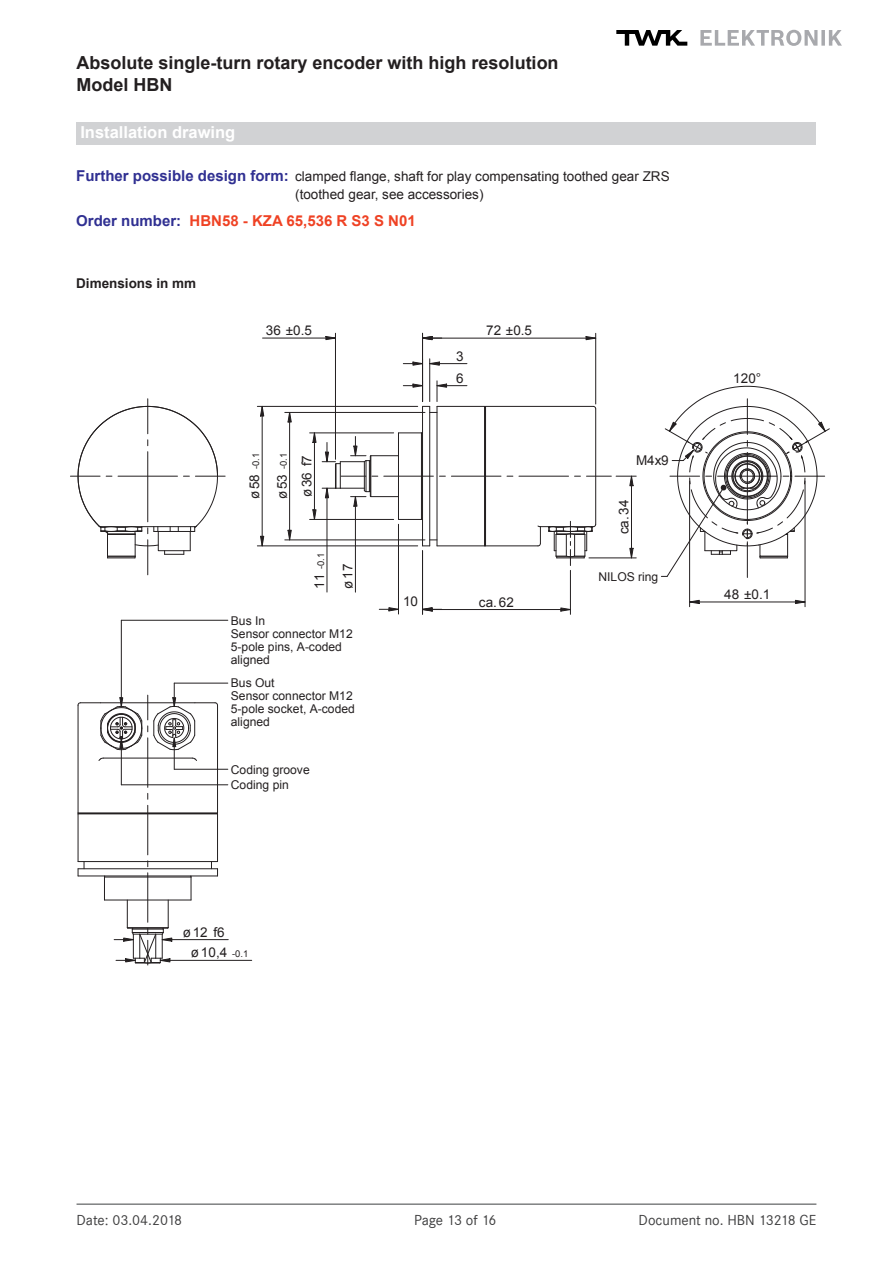
<style>
.page{position:relative;width:893px;height:1263px;background:#fff}
.page>*{position:absolute;margin:0;border:0;box-sizing:border-box;transform-origin:0 0}
.t1{font:700 18px/21.6px "Arial";color:#231f20}
.t2{font:700 16.5px "Arial";color:#fff}
.t3{font:15px "Corporate S";color:#3e3e3f}
.t4{font:700 15px "Arial";color:#ef4224}
.t5{font:13.5px/22px "Arial";color:#231f20}
.t6{font:700 13.5px "Arial";color:#231f20}
.t7{font:12.15px/13px "Arial";color:#231f20}
.t8{font:9.45px "Arial";color:#231f20}
.s1{font-weight:700;font-size:15px;color:#303092}
.s2{color:#303092}
.s3{font-size:13.5px}
.s4{font-size:9.45px}
</style>
<div class="page">
<hr style="left:77px;top:1203px;width:739px;height:2px;background:#7e8081">
<svg style="left:616px;top:30px;width:71px;height:16px"></svg>
<svg style="left:700px;top:30px;width:142px;height:16px"></svg>
<hr style="left:422px;top:406px;width:1px;height:140px;background:#231f20">
<hr style="left:429px;top:406px;width:1px;height:140px;background:#231f20">
<hr style="left:437px;top:406px;width:1px;height:140px;background:#231f20">
<hr style="left:484px;top:406px;width:1px;height:140px;background:#231f20">
<hr style="left:437px;top:406px;width:48px;height:1px;background:#231f20">
<hr style="left:437px;top:545px;width:48px;height:1px;background:#231f20">
<svg style="left:423px;top:539px;width:14px;height:7px"></svg>
<hr style="left:540px;top:526px;width:53px;height:1px;background:#231f20">
<hr style="left:595px;top:409px;width:1px;height:115px;background:#231f20">
<hr style="left:485px;top:406px;width:1px;height:140px;background:#231f20">
<hr style="left:485px;top:406px;width:108px;height:1px;background:#231f20">
<hr style="left:485px;top:545px;width:53px;height:1px;background:#231f20">
<svg style="left:592px;top:405px;width:5px;height:5px"></svg>
<svg style="left:537px;top:525px;width:4px;height:22px"></svg>
<hr style="left:429px;top:359px;width:1px;height:43px;background:#231f20">
<svg style="left:403px;top:361px;width:37px;height:5px"></svg>
<hr style="left:430px;top:363px;width:37px;height:1px;background:#231f20">
<svg style="left:403px;top:381px;width:44px;height:32px"></svg>
<hr style="left:437px;top:385px;width:30px;height:1px;background:#231f20">
<svg style="left:585px;top:336px;width:12px;height:5px"></svg>
<hr style="left:595px;top:333px;width:1px;height:71px;background:#231f20">
<hr style="left:422px;top:338px;width:174px;height:1px;background:#231f20">
<hr style="left:147px;top:399px;width:1px;height:35px;background:#231f20">
<hr style="left:147px;top:540px;width:1px;height:35px;background:#231f20">
<hr style="left:70px;top:476px;width:30px;height:1px;background:#231f20">
<svg style="left:77px;top:405px;width:141px;height:153px"></svg>
<hr style="left:195px;top:476px;width:30px;height:1px;background:#231f20">
<hr style="left:384px;top:476px;width:49px;height:1px;background:#231f20">
<hr style="left:451px;top:476px;width:50px;height:1px;background:#231f20">
<hr style="left:519px;top:476px;width:50px;height:1px;background:#231f20">
<svg style="left:690px;top:599px;width:10px;height:5px"></svg>
<svg style="left:795px;top:599px;width:10px;height:5px"></svg>
<hr style="left:689px;top:481px;width:1px;height:126px;background:#231f20">
<hr style="left:805px;top:481px;width:1px;height:126px;background:#231f20">
<hr style="left:690px;top:602px;width:115px;height:1px;background:#231f20">
<svg style="left:661px;top:386px;width:169px;height:191px"></svg>
<hr style="left:398px;top:524px;width:1px;height:90px;background:#231f20">
<svg style="left:379px;top:607px;width:19px;height:5px"></svg>
<hr style="left:310px;top:432px;width:84px;height:1px;background:#231f20">
<hr style="left:310px;top:519px;width:84px;height:1px;background:#231f20">
<svg style="left:260px;top:405px;width:5px;height:12px"></svg>
<svg style="left:260px;top:535px;width:5px;height:12px"></svg>
<hr style="left:257px;top:406px;width:161px;height:1px;background:#231f20">
<hr style="left:257px;top:545px;width:161px;height:1px;background:#231f20">
<hr style="left:262px;top:406px;width:1px;height:140px;background:#231f20">
<hr style="left:147px;top:805px;width:1px;height:50px;background:#231f20">
<hr style="left:147px;top:873px;width:1px;height:49px;background:#231f20">
<hr style="left:104px;top:899px;width:87px;height:1px;background:#231f20">
<hr style="left:78px;top:875px;width:140px;height:1px;background:#231f20">
<hr style="left:78px;top:868px;width:140px;height:1px;background:#231f20">
<hr style="left:78px;top:861px;width:140px;height:1px;background:#231f20">
<hr style="left:104px;top:877px;width:87px;height:1px;background:#231f20">
<hr style="left:78px;top:814px;width:1px;height:47px;background:#231f20">
<hr style="left:217px;top:814px;width:1px;height:47px;background:#231f20">
<svg style="left:78px;top:861px;width:7px;height:15px"></svg>
<svg style="left:211px;top:861px;width:7px;height:15px"></svg>
<svg style="left:104px;top:876px;width:1px;height:23px"></svg>
<svg style="left:190px;top:876px;width:2px;height:24px"></svg>
<hr style="left:121px;top:784px;width:107px;height:1px;background:#231f20">
<hr style="left:121px;top:620px;width:1px;height:86px;background:#231f20">
<hr style="left:121px;top:620px;width:107px;height:1px;background:#231f20">
<hr style="left:174px;top:769px;width:54px;height:1px;background:#231f20">
<svg style="left:77px;top:683px;width:142px;height:132px"></svg>
<hr style="left:174px;top:683px;width:54px;height:1px;background:#231f20">
<svg style="left:548px;top:521px;width:49px;height:44px"></svg>
<svg style="left:423px;top:607px;width:19px;height:5px"></svg>
<svg style="left:560px;top:607px;width:10px;height:5px"></svg>
<hr style="left:422px;top:551px;width:1px;height:63px;background:#231f20">
<hr style="left:570px;top:570px;width:1px;height:44px;background:#231f20">
<hr style="left:422px;top:609px;width:148px;height:1px;background:#231f20">
<svg style="left:629px;top:547px;width:5px;height:12px"></svg>
<hr style="left:589px;top:557px;width:47px;height:1px;background:#231f20">
<svg style="left:586px;top:472px;width:50px;height:15px"></svg>
<hr style="left:631px;top:476px;width:1px;height:82px;background:#231f20">
<svg style="left:325px;top:336px;width:10px;height:4px"></svg>
<hr style="left:335px;top:333px;width:1px;height:126px;background:#231f20">
<hr style="left:422px;top:333px;width:1px;height:69px;background:#231f20">
<hr style="left:263px;top:338px;width:72px;height:1px;background:#231f20">
<svg style="left:423px;top:336px;width:19px;height:5px"></svg>
<hr style="left:355px;top:497px;width:1px;height:95px;background:#231f20">
<svg style="left:312px;top:432px;width:110px;height:92px"></svg>
<hr style="left:327px;top:488px;width:1px;height:104px;background:#231f20">
<hr style="left:162px;top:939px;width:66px;height:1px;background:#231f20">
<hr style="left:160px;top:960px;width:92px;height:1px;background:#231f20">
<svg style="left:114px;top:900px;width:59px;height:65px"></svg>
<svg style="left:287px;top:411px;width:5px;height:12px"></svg>
<svg style="left:287px;top:529px;width:5px;height:12px"></svg>
<hr style="left:285px;top:412px;width:140px;height:1px;background:#231f20">
<hr style="left:285px;top:539px;width:140px;height:1px;background:#231f20">
<hr style="left:289px;top:412px;width:1px;height:128px;background:#231f20">
<div style="left:76px;top:122px;width:740px;height:23px;background:#d1d2d4"></div>
<h1 class="t1" style="left:77px;top:53px;width:484px">Absolute single-turn rotary encoder with high resolution<br>Model HBN</h1>
<p class="t2" style="left:80px;top:121px;width:156px">Installation drawing</p>
<p class="t5" style="left:295px;top:167px;width:376px;line-height:18px;text-indent:-219px"><span class="s1">Further possible design form:</span> clamped flange, shaft for play compensating toothed gear ZRS (toothed gear, see accessories)</p>
<p class="t4" style="left:76px;top:210px;width:341px"><span class="s2">Order number:</span> HBN58 - KZA 65,536 R S3 S N01</p>
<p class="t6" style="left:76px;top:274px;width:122px">Dimensions in mm</p>
<p class="t5" style="left:266px;top:320px;width:47px">36 ±0.5</p>
<p class="t8" style="left:250px;top:489px;width:38px;rotate:-90deg"><span class="s3">58</span> -0.1</p>
<p class="t5" style="left:244px;top:499px;width:10px;rotate:-90deg">ø</p>
<p class="t8" style="left:277px;top:489px;width:38px;rotate:-90deg"><span class="s3">53</span> -0.1</p>
<p class="t5" style="left:271px;top:499px;width:10px;rotate:-90deg">ø</p>
<p class="t5" style="left:296px;top:497px;width:44px;rotate:-90deg">ø36 f7</p>
<p class="t8" style="left:315px;top:569px;width:18px;rotate:-90deg">-0.1</p>
<p class="t5" style="left:308px;top:589px;width:16px;rotate:-90deg">11</p>
<p class="t5" style="left:337px;top:589px;width:27px;rotate:-90deg">ø17</p>
<p class="t7" style="left:231px;top:614px;width:123px">Bus In<br>Sensor connector M12<br>5-pole pins, A-coded aligned</p>
<p class="t7" style="left:231px;top:677px;width:126px">Bus Out<br>Sensor connector M12<br>5-pole socket, A-coded aligned</p>
<p class="t7" style="left:231px;top:763px;width:80px">Coding groove</p>
<p class="t7" style="left:231px;top:778px;width:59px">Coding pin</p>
<p class="t5" style="left:456px;top:345px;width:9px">3<br>6</p>
<p class="t5" style="left:486px;top:320px;width:47px">72 ±0.5</p>
<p class="t5" style="left:403px;top:591px;width:16px">10</p>
<p class="t5" style="left:479px;top:591px;width:36px">ca. 62</p>
<p class="t5" style="left:191px;top:922px;width:59px;line-height:20.7px;text-indent:-8px">ø12 f6 ø10,4 <span class="s4">-0.1</span></p>
<p class="t5" style="left:636px;top:450px;width:34px">M4x9</p>
<p class="t5" style="left:613px;top:534px;width:36px;rotate:-90deg">ca.34</p>
<p class="t7" style="left:598px;top:570px;width:61px">NILOS ring</p>
<p class="t5" style="left:733px;top:368px;width:29px">120°</p>
<p class="t5" style="left:724px;top:583px;width:47px">48 ±0.1</p>
<p class="t3" style="left:77px;top:1211px;width:107px">Date: 03.04.2018</p>
<p class="t3" style="left:414px;top:1211px;width:84px">Page 13 of 16</p>
<p class="t3" style="left:639px;top:1211px;width:179px">Document no. HBN 13218 GE</p>
</div>
